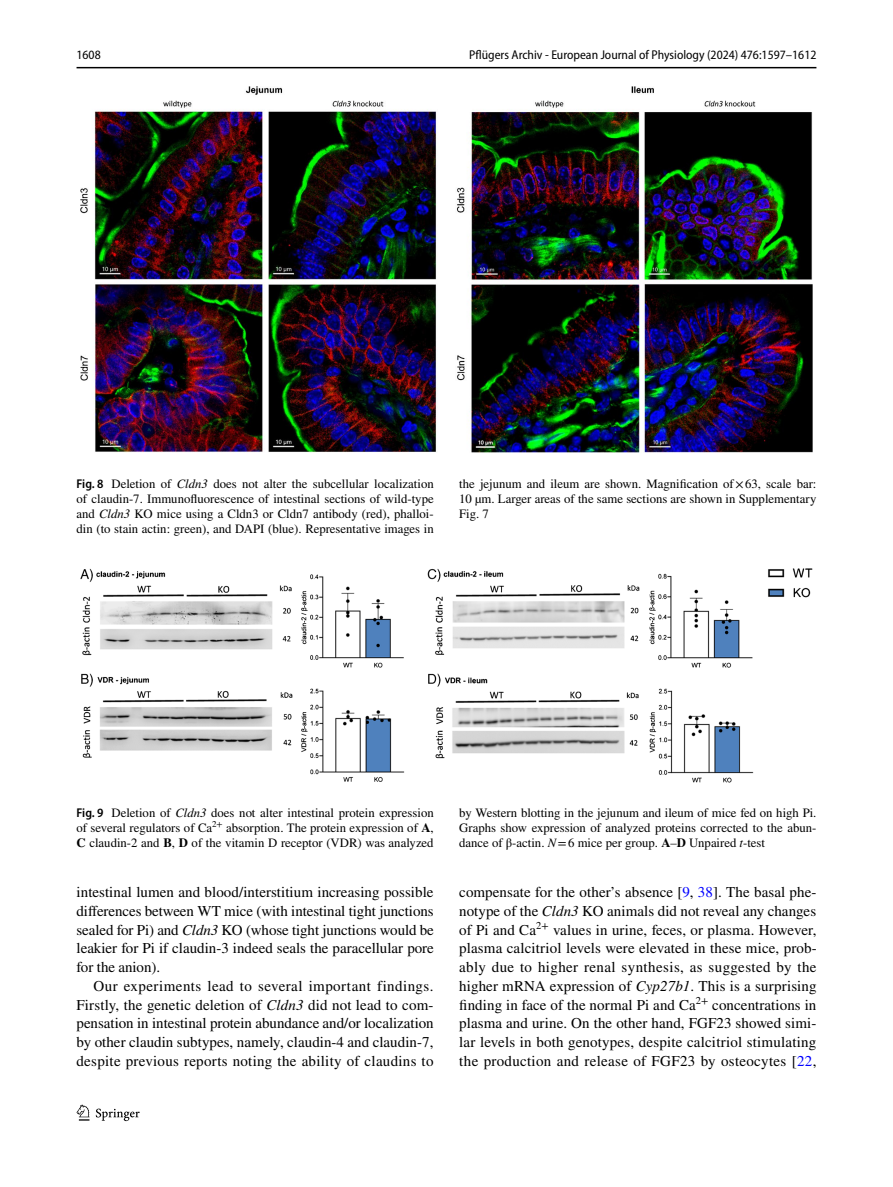
<style>
.page{position:relative;width:893px;height:1187px;background:#fff}
.page>*{position:absolute;margin:0;border:0;box-sizing:border-box;transform-origin:0 0}
.t1{font:15px/18.8px "STIX";letter-spacing:.02em;color:#000;text-align:justify}
.t2{font:12.75px/15px "STIX";color:#000;text-align:justify}
.t3{font:semi-condensed 12.75px "Myriad Pro";color:#000}
.s1{font-family:"Myriad Pro";font-weight:600;font-stretch:semi-condensed}
.s2{font-style:italic}
.s3{font-weight:700}
.s4{color:#00f}
</style>
<div class="page">
<hr style="left:77px;top:67px;width:739px;height:1px;background:#000">
<svg style="left:77px;top:1104px;width:12px;height:16px"></svg>
<svg style="left:96px;top:1108px;width:44px;height:12px"></svg>
<img style="left:81px;top:568px;width:731px;height:214px">
<img style="left:81px;top:87px;width:731px;height:365px">
<p class="t3" style="left:77px;top:48px;width:26px">1608</p>
<p class="t3" style="left:469px;top:48px;width:349px">Pflügers Archiv - European Journal of Physiology (2024) 476:1597–1612</p>
<p class="t2" style="left:77px;top:476px;width:359px"><span class="s1">Fig. 8</span> Deletion of <span class="s2">Cldn3</span> does not alter the subcellular localization of claudin-7. Immunofluorescence of intestinal sections of wild-type and <span class="s2">Cldn3</span> KO mice using a Cldn3 or Cldn7 antibody (red), phalloi&shy;din (to stain actin: green), and DAPI (blue). Representative images in</p>
<p class="t2" style="left:459px;top:476px;width:359px">the jejunum and ileum are shown. Magnification of×63, scale bar:<br>10 µm. Larger areas of the same sections are shown in Supplementary Fig. 7</p>
<p class="t2" style="left:77px;top:806px;width:359px"><span class="s1">Fig. 9</span> Deletion of <span class="s2">Cldn3</span> does not alter intestinal protein expression of several regulators of Ca<sup>2+</sup> absorption. The protein expression of <span class="s3">A</span>, <span class="s3">C</span> claudin-2 and <span class="s3">B</span>, <span class="s3">D</span> of the vitamin D receptor (VDR) was analyzed</p>
<p class="t2" style="left:459px;top:806px;width:359px">by Western blotting in the jejunum and ileum of mice fed on high Pi.<br>Graphs show expression of analyzed proteins corrected to the abun&shy;dance of β-actin. <span class="s2">N</span>=6 mice per group. <span class="s3">A</span>–<span class="s3">D</span> Unpaired <span class="s2">t</span>-test</p>
<p class="t1" style="left:77px;top:883px;width:359px">intestinal lumen and blood/interstitium increasing possible differences between WT mice (with intestinal tight junctions sealed for Pi) and <span class="s2">Cldn3</span> KO (whose tight junctions would be leakier for Pi if claudin-3 indeed seals the paracellular pore for the anion).</p>
<p class="t1" style="left:77px;top:977px;width:359px;text-indent:17px">Our experiments lead to several important findings.<br>Firstly, the genetic deletion of <span class="s2">Cldn3</span> did not lead to com&shy;pensation in intestinal protein abundance and/or localization by other claudin subtypes, namely, claudin-4 and claudin-7, despite previous reports noting the ability of claudins to</p>
<p class="t1" style="left:459px;top:883px;width:359px">compensate for the other’s absence [<span class="s4">9</span>, <span class="s4">38</span>]. The basal phe&shy;notype of the <span class="s2">Cldn3</span> KO animals did not reveal any changes of Pi and Ca<sup>2+</sup> values in urine, feces, or plasma. However, plasma calcitriol levels were elevated in these mice, prob&shy;ably due to higher renal synthesis, as suggested by the higher mRNA expression of <span class="s2">Cyp27b1</span>. This is a surprising finding in face of the normal Pi and Ca<sup>2+</sup> concentrations in plasma and urine. On the other hand, FGF23 showed simi&shy;lar levels in both genotypes, despite calcitriol stimulating the production and release of FGF23 by osteocytes [<span class="s4">22</span>,</p>
</div>
